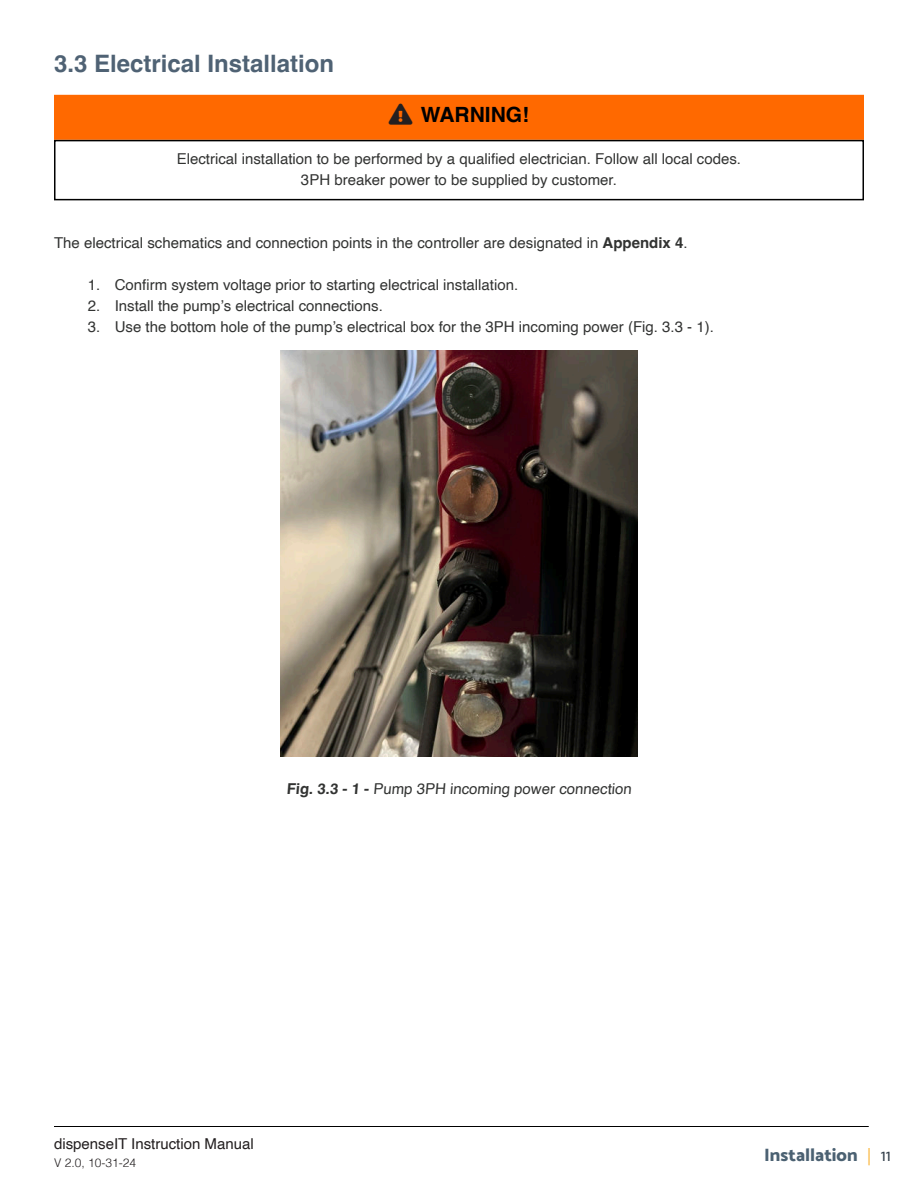
<style>
.page{position:relative;width:918px;height:1188px;background:#fff}
.page>*{position:absolute;margin:0;border:0;box-sizing:border-box;transform-origin:0 0}
.t1{font:700 24px "Helvetica";color:#4f6274}
.t2{font:700 21px "Helvetica";color:#000}
.t3{font:800 18px "Catamaran";color:#4b6172}
.t4{font:15px/21px "Helvetica";color:#323332;text-align:center}
.t5{font:15px "Helvetica";color:#231f20}
.t6{font:300 12px "Helvetica";color:#231f20}
.s1{color:#231f20}
.s2{font-weight:700}
.s3{font-family:"Molengo";font-weight:400;color:#f9a91b}
.s4{font-family:"Molengo";font-weight:400;color:#323e49}
</style>
<div class="page">
<hr style="left:54px;top:1126px;width:815px;height:1px;background:#000">
<div style="left:54px;top:95px;width:810px;height:45px;background:#ff6900"></div>
<div style="left:54px;top:140px;width:810px;height:60px;border:2px solid #000"></div>
<img style="left:281px;top:351px;width:356px;height:405px">
<h1 class="t1" style="left:54px;top:54px;width:282px">3.3 Electrical Installation</h1>
<h2 class="t2" style="left:389px;top:106px;width:142px"><span class="s1">❑</span> WARNING!</h2>
<p class="t4" style="left:177px;top:148px;width:566px">Electrical installation to be performed by a qualified electrician. Follow all local codes.<br>3PH breaker power to be supplied by customer.</p>
<p class="t4" style="left:54px;top:233px;width:635px">The electrical schematics and connection points in the controller are designated in <span class="s2">Appendix 4</span>.</p>
<p class="t4" style="left:88px;top:275px;width:432px">1. Confirm system voltage prior to starting electrical installation.</p>
<p class="t4" style="left:88px;top:296px;width:297px">2. Install the pump’s electrical connections.</p>
<p class="t4" style="left:88px;top:317px;width:628px">3. Use the bottom hole of the pump’s electrical box for the 3PH incoming power (Fig. 3.3 - 1).</p>
<p class="t4" style="left:286px;top:779px;width:348px"><span class="s2">Fig. 3.3 - 1 -</span> Pump 3PH incoming power connection</p>
<p class="t5" style="left:54px;top:1138px;width:201px">dispenseIT Instruction Manual</p>
<p class="t6" style="left:54px;top:1159px;width:84px">V 2.0, 10-31-24</p>
<p class="t3" style="left:764px;top:1148px;width:128px">Installation <span class="s3">|</span> <span class="s4">11</span></p>
</div>
